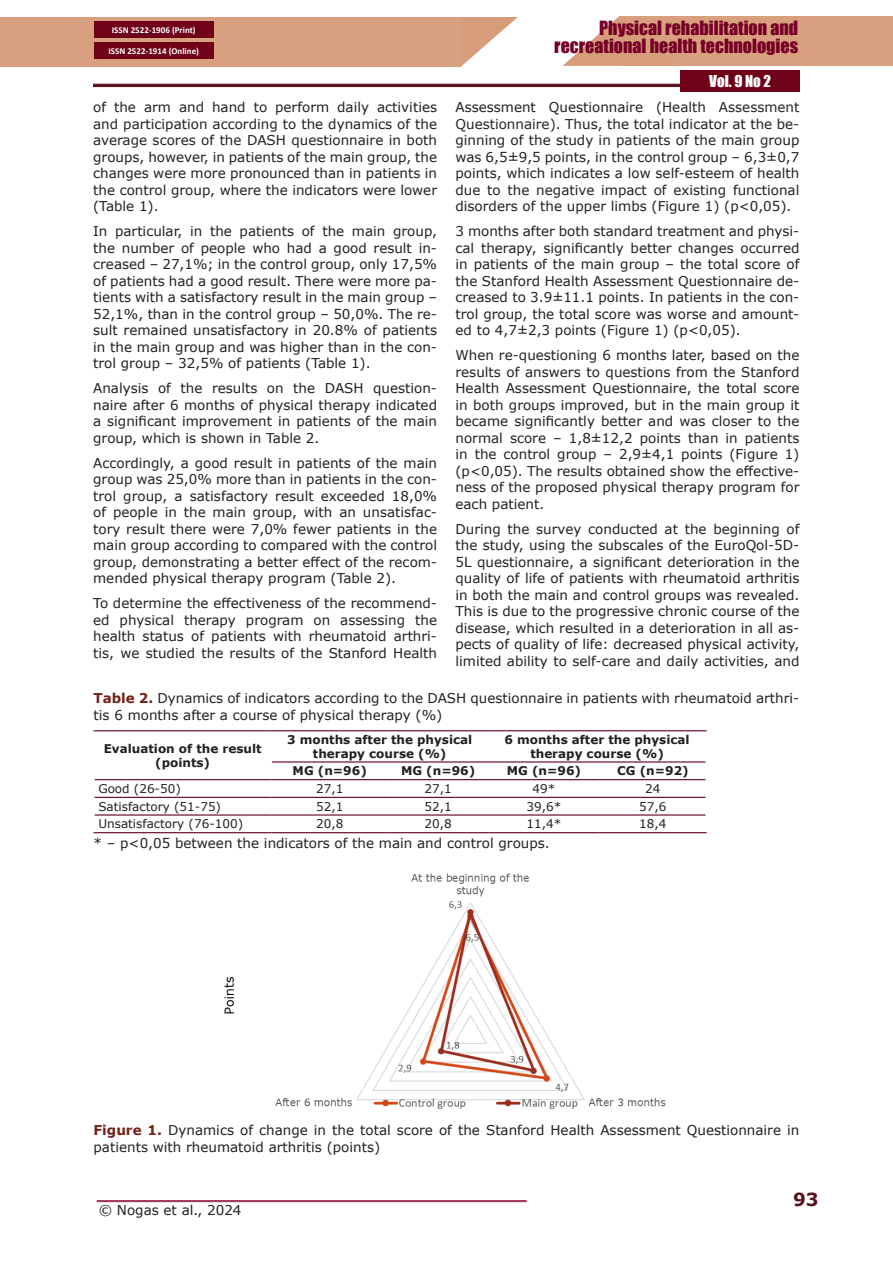
<style>
.page{position:relative;width:893px;height:1263px;background:#fff}
.page>*{position:absolute;margin:0;border:0;box-sizing:border-box;transform-origin:0 0}
.t1{font:18px/18px "Impact";color:#760027;text-align:right}
.t2{font:700 18px "Verdana";color:#57121e}
.t3{font:15px "Impact";color:#fff}
.Обычный{font:13.5px/16.5px "Verdana";color:#231f20;text-align:justify}
.Абзац_списка{font:13.5px "Verdana";color:#231f20}
.Обычный-2{font:700 12px/13.5px "Verdana";color:#231f20;text-align:center}
.Обычный-3{font:12px "Verdana";color:#231f20}
.t4{font:700 9px "Calibri";color:#fff}
.s1{color:#212529}
.s2{font-weight:700;color:#732117}
</style>
<div class="page">
<div style="left:620px;top:16px;width:273px;height:50px;background:#d9a07f"></div>
<svg style="left:461px;top:17px;width:57px;height:50px"></svg>
<div style="left:93px;top:84px;width:707px;height:3px;background:#57121e;border:1px solid #57121e"></div>
<div style="left:0;top:17px;width:461px;height:50px;background:#d9a07f"></div>
<div style="left:680px;top:70px;width:120px;height:22px;background:#6f0119"></div>
<svg style="left:562px;top:16px;width:58px;height:50px"></svg>
<hr style="left:97px;top:1200px;width:430px;height:1px;background:#941f44">
<hr style="left:97px;top:1201px;width:430px;height:1px;background:#941f44">
<div style="left:94px;top:21px;width:120px;height:17px;background:#6f0119"></div>
<div style="left:94px;top:42px;width:120px;height:17px;background:#6f0119"></div>
<img style="left:224px;top:873px;width:442px;height:236px">
<hr style="left:94px;top:730px;width:177px;height:1px;background:#630116">
<hr style="left:271px;top:730px;width:117px;height:1px;background:#630116">
<hr style="left:388px;top:730px;width:100px;height:1px;background:#630116">
<hr style="left:488px;top:730px;width:112px;height:1px;background:#630116">
<hr style="left:600px;top:730px;width:107px;height:1px;background:#630116">
<hr style="left:272px;top:761px;width:116px;height:1px;background:#630116">
<hr style="left:388px;top:761px;width:100px;height:1px;background:#630116">
<hr style="left:488px;top:761px;width:112px;height:1px;background:#630116">
<hr style="left:600px;top:761px;width:105px;height:1px;background:#630116">
<hr style="left:95px;top:779px;width:176px;height:1px;background:#630116">
<hr style="left:271px;top:779px;width:117px;height:1px;background:#630116">
<hr style="left:388px;top:779px;width:100px;height:1px;background:#630116">
<hr style="left:488px;top:779px;width:112px;height:1px;background:#630116">
<hr style="left:600px;top:779px;width:105px;height:1px;background:#630116">
<hr style="left:95px;top:797px;width:176px;height:1px;background:#630116">
<hr style="left:271px;top:797px;width:117px;height:1px;background:#630116">
<hr style="left:388px;top:797px;width:100px;height:1px;background:#630116">
<hr style="left:488px;top:797px;width:112px;height:1px;background:#630116">
<hr style="left:600px;top:797px;width:105px;height:1px;background:#630116">
<hr style="left:95px;top:814px;width:176px;height:1px;background:#630116">
<hr style="left:271px;top:814px;width:117px;height:1px;background:#630116">
<hr style="left:388px;top:814px;width:100px;height:1px;background:#630116">
<hr style="left:488px;top:814px;width:112px;height:1px;background:#630116">
<hr style="left:600px;top:814px;width:105px;height:1px;background:#630116">
<hr style="left:94px;top:832px;width:177px;height:1px;background:#630116">
<hr style="left:271px;top:832px;width:117px;height:1px;background:#630116">
<hr style="left:388px;top:832px;width:100px;height:1px;background:#630116">
<hr style="left:488px;top:832px;width:112px;height:1px;background:#630116">
<hr style="left:600px;top:832px;width:107px;height:1px;background:#630116">
<p class="t4" style="left:112px;top:23px;width:85px">ISSN 2522-1906 (Print)</p>
<p class="t4" style="left:109px;top:44px;width:92px">ISSN 2522-1914 (Online)</p>
<h1 class="t1" style="left:554px;top:18px;width:245px">Physical rehabilitation and recreational health technologies</h1>
<p class="t3" style="left:709px;top:69px;width:63px">Vol. 9 No 2</p>
<p class="Обычный" style="left:93px;top:99px;width:345px">of the arm and hand to perform daily activities and participation according to the dynamics of the average scores of the DASH questionnaire in both groups, however, in patients of the main group, the changes were more pronounced than in patients in the control group, where the indicators were lower (Table 1).</p>
<p class="Обычный" style="left:93px;top:223px;width:345px">In particular, in the patients of the main group, the number of people who had a good result in&shy;creased – 27,1%; in the control group, only 17,5% of patients had a good result. There were more pa&shy;tients with a satisfactory result in the main group – 52,1%, than in the control group – 50,0%. The re&shy;sult remained unsatisfactory in 20.8% of patients in the main group and was higher than in the con&shy;trol group – 32,5% of patients (Table 1).</p>
<p class="Обычный" style="left:93px;top:380px;width:345px">Analysis of the results on the DASH question&shy;naire after 6 months of physical therapy indicated a significant improvement in patients of the main group, which is shown in Table 2.</p>
<p class="Обычный" style="left:93px;top:455px;width:345px">Accordingly, a good result in patients of the main group was 25,0% more than in patients in the con&shy;trol group, a satisfactory result exceeded 18,0% of people in the main group, with an unsatisfac&shy;tory result there were 7,0% fewer patients in the main group according to compared with the control group, demonstrating a better effect of the recom&shy;mended physical therapy program (Table 2).</p>
<p class="Обычный" style="left:93px;top:595px;width:345px">To determine the effectiveness of the recommend&shy;ed physical therapy program on assessing the health status of patients with rheumatoid arthri&shy;tis, we studied the results of the Stanford Health</p>
<p class="Обычный" style="left:455px;top:99px;width:345px">Assessment Questionnaire (<span class="s1">Health Assessment Questionnaire)</span>. Thus, the total indicator at the be&shy;ginning of the study in patients of the main group was 6,5±9,5 points, in the control group – 6,3±0,7 points, which indicates a low self-esteem of health due to the negative impact of existing functional disorders of the upper limbs (Figure 1) (p&lt;0,05).</p>
<p class="Обычный" style="left:455px;top:223px;width:345px">3 months after both standard treatment and physi&shy;cal therapy, significantly better changes occurred in patients of the main group – the total score of the Stanford Health Assessment Questionnaire de&shy;creased to 3.9±11.1 points. In patients in the con&shy;trol group, the total score was worse and amount&shy;ed to 4,7±2,3 points (Figure 1) (р&lt;0,05).</p>
<p class="Обычный" style="left:455px;top:347px;width:345px">When re-questioning 6 months later, based on the results of answers to questions from the Stanford Health Assessment Questionnaire, the total score in both groups improved, but in the main group it became significantly better and was closer to the normal score – 1,8±12,2 points than in patients in the control group – 2,9±4,1 points (Figure 1) (p&lt;0,05). The results obtained show the effective&shy;ness of the proposed physical therapy program for each patient.</p>
<p class="Обычный" style="left:455px;top:521px;width:345px">During the survey conducted at the beginning of the study, using the subscales of the EuroQol-5D-5L questionnaire, a significant deterioration in the quality of life of patients with rheumatoid arthritis in both the main and control groups was revealed.<br>This is due to the progressive chronic course of the disease, which resulted in a deterioration in all as&shy;pects of quality of life: decreased physical activity, limited ability to self-care and daily activities, and</p>
<p class="Обычный" style="left:94px;top:690px;width:707px"><span class="s2">Table 2.</span> Dynamics of indicators according to the DASH questionnaire in patients with rheumatoid arthri&shy;tis 6 months after a course of physical therapy (%)</p>
<p class="Обычный-2" style="left:104px;top:742px;width:159px">Evaluation of the result (points)</p>
<p class="Обычный-2" style="left:287px;top:733px;width:187px">3 months after the physical therapy course (%)</p>
<p class="Обычный-2" style="left:504px;top:733px;width:187px">6 months after the physical therapy course (%)</p>
<p class="Обычный-2" style="left:293px;top:764px;width:76px">MG (n=96)</p>
<p class="Обычный-2" style="left:401px;top:764px;width:76px">MG (n=96)</p>
<p class="Обычный-2" style="left:507px;top:764px;width:76px">MG (n=96)</p>
<p class="Обычный-2" style="left:617px;top:764px;width:73px">CG (n=92)</p>
<p class="Обычный-3" style="left:98px;top:780px;width:84px">Good (26-50)</p>
<p class="Обычный-3" style="left:316px;top:780px;width:29px">27,1</p>
<p class="Обычный-3" style="left:425px;top:780px;width:29px">27,1</p>
<p class="Обычный-3" style="left:532px;top:780px;width:24px">49*</p>
<p class="Обычный-3" style="left:645px;top:780px;width:17px">24</p>
<p class="Обычный-3" style="left:98px;top:798px;width:124px">Satisfactory (51-75)</p>
<p class="Обычный-3" style="left:316px;top:798px;width:29px">52,1</p>
<p class="Обычный-3" style="left:425px;top:798px;width:29px">52,1</p>
<p class="Обычный-3" style="left:526px;top:798px;width:36px">39,6*</p>
<p class="Обычный-3" style="left:639px;top:798px;width:29px">57,6</p>
<p class="Обычный-3" style="left:98px;top:816px;width:146px">Unsatisfactory (76-100)</p>
<p class="Обычный-3" style="left:316px;top:816px;width:29px">20,8</p>
<p class="Обычный-3" style="left:425px;top:816px;width:29px">20,8</p>
<p class="Обычный-3" style="left:526px;top:816px;width:36px">11,4*</p>
<p class="Обычный-3" style="left:639px;top:816px;width:29px">18,4</p>
<p class="Абзац_списка" style="left:94px;top:834px;width:458px">* – p&lt;0,05 between the indicators of the main and control groups.</p>
<p class="Обычный" style="left:94px;top:1122px;width:707px"><span class="s2">Figure 1.</span> Dynamics of change in the total score of the Stanford Health Assessment Questionnaire in patients with rheumatoid arthritis (points)</p>
<p class="Обычный" style="left:99px;top:1202px;width:144px">© Nogas et al., 2024</p>
<h1 class="t2" style="left:793px;top:1187px;width:27px">93</h1>
</div>
